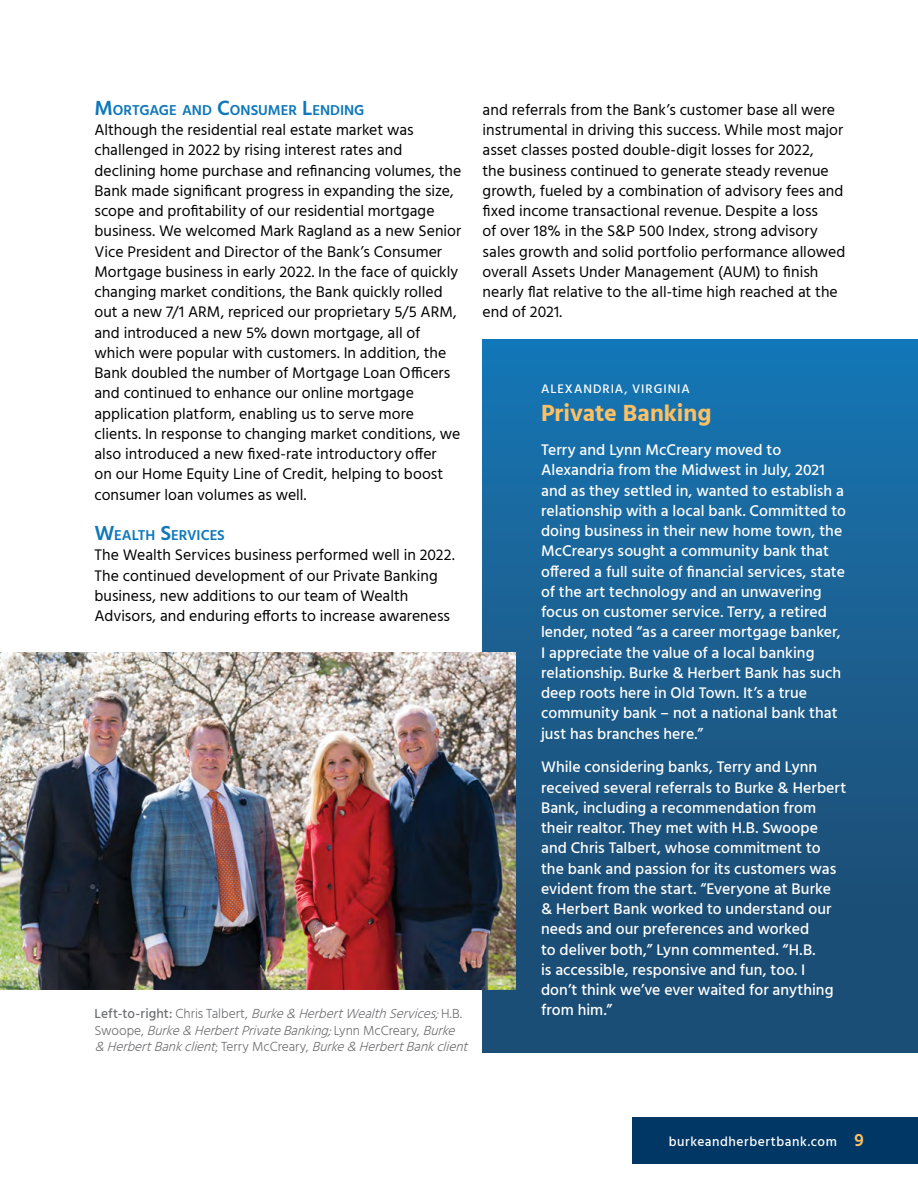
<style>
.page{position:relative;width:918px;height:1188px;background:#fff}
.page>*{position:absolute;margin:0;border:0;box-sizing:border-box;transform-origin:0 0}
.Sidebar_Title{font:700 24px "Hind";color:#fdc064}
.t1{font:600 18px "Hind";color:#fdc064}
.BODY{font:15.75px/20.2px "Hind";color:#000}
.BODY-2{font:500 15.75px/20.2px "Hind";letter-spacing:.005em;color:#fff}
.t2{font:600 14.7px "Hind";letter-spacing:-.005em;color:#0e78ba}
.BODY-3{font:italic 300 13.5px/16.2px "Hind";color:#6f7073}
.t3{font:500 13.5px "Hind";letter-spacing:.04em;color:#fff}
.Sidebar_Location{font:500 12.75px "Hind";letter-spacing:.075em;color:#fff}
.s1{font-size:21px}
.s2{font-weight:500;font-style:normal}
.s3{font-style:normal}
</style>
<div class="page">
<div style="left:482px;top:339px;width:436px;height:713px;background:linear-gradient(to bottom,#1775b2,#1d476b)"></div>
<img style="left:0;top:652px;width:515px;height:338px">
<div style="left:633px;top:1117px;width:285px;height:47px;background:#003764"></div>
<p class="t2" style="left:94px;top:100px;width:272px"><span class="s1">M</span>ORTGAGE AND <span class="s1">C</span>ONSUMER <span class="s1">L</span>ENDING</p>
<p class="BODY" style="left:94px;top:120px;width:368px">Although the residential real estate market was challenged in 2022 by rising interest rates and declining home purchase and refinancing volumes, the Bank made significant progress in expanding the size, scope and profitability of our residential mortgage business. We welcomed Mark Ragland as a new Senior Vice President and Director of the Bank’s Consumer Mortgage business in early 2022. In the face of quickly changing market conditions, the Bank quickly rolled out a new 7/1 ARM, repriced our proprietary 5/5 ARM, and introduced a new 5% down mortgage, all of which were popular with customers. In addition, the Bank doubled the number of Mortgage Loan Officers and continued to enhance our online mortgage application platform, enabling us to serve more clients. In response to changing market conditions, we also introduced a new fixed-rate introductory offer<br>on our Home Equity Line of Credit, helping to boost consumer loan volumes as well.</p>
<p class="t2" style="left:94px;top:525px;width:131px"><span class="s1">W</span>EALTH <span class="s1">S</span>ERVICES</p>
<p class="BODY" style="left:94px;top:546px;width:362px">The Wealth Services business performed well in 2022.<br>The continued development of our Private Banking business, new additions to our team of Wealth Advisors, and enduring efforts to increase awareness</p>
<p class="BODY-3" style="left:94px;top:1007px;width:379px"><span class="s2">Left-to-right:</span> <span class="s3">Chris Talbert,</span> Burke&amp;HerbertWealthServices;<span class="s3">H.B.<br>S w o o p e ,</span> Burke&amp;HerbertPrivateBanking;<span class="s3">Ly n n M c C r e a r y,</span> Burke &amp;HerbertBankclient<span class="s3">; Te r r y M c C r e a r y,</span> Burke&amp;HerbertBankclient</p>
<p class="BODY" style="left:483px;top:100px;width:364px">and referrals from the Bank’s customer base all were instrumental in driving this success. While most major asset classes posted double-digit losses for 2022,<br>the business continued to generate steady revenue growth, fueled by a combination of advisory fees and fixed income transactional revenue. Despite a loss<br>of over 18% in the S&amp;P 500 Index, strong advisory sales growth and solid portfolio performance allowed overall Assets Under Management (AUM) to finish nearly flat relative to the all-time high reached at the end of 2021.</p>
<p class="Sidebar_Location" style="left:541px;top:380px;width:150px">ALEXANDRIA, VIRGINIA</p>
<p class="Sidebar_Title" style="left:541px;top:399px;width:172px">Private Banking</p>
<p class="BODY-2" style="left:541px;top:441px;width:307px">Terry and Lynn McCreary moved to Alexandria from the Midwest in July, 2021 and as they settled in, wanted to establish a relationship with a local bank. Committed to doing business in their new home town, the McCrearys sought a community bank that offered a full suite of financial services, state of the art technology and an unwavering focus on customer service. Terry, a retired lender, noted “as a career mortgage banker, I appreciate the value of a local banking relationship. Burke &amp; Herbert Bank has such deep roots here in Old Town. It’s a true community bank – not a national bank that just has branches here.”</p>
<p class="BODY-2" style="left:541px;top:758px;width:307px">While considering banks, Terry and Lynn received several referrals to Burke &amp; Herbert Bank, including a recommendation from their realtor. They met with H.B. Swoope and Chris Talbert, whose commitment to the bank and passion for its customers was evident from the start. “Everyone at Burke<br>&amp; Herbert Bank worked to understand our needs and our preferences and worked<br>to deliver both,” Lynn commented. “H.B.<br>is accessible, responsive and fun, too. I<br>don’t think we’ve ever waited for anything from him.”</p>
<p class="t3" style="left:669px;top:1132px;width:170px">burkeandherbertbank.com</p>
<p class="t1" style="left:855px;top:1127px;width:11px">9</p>
</div>
